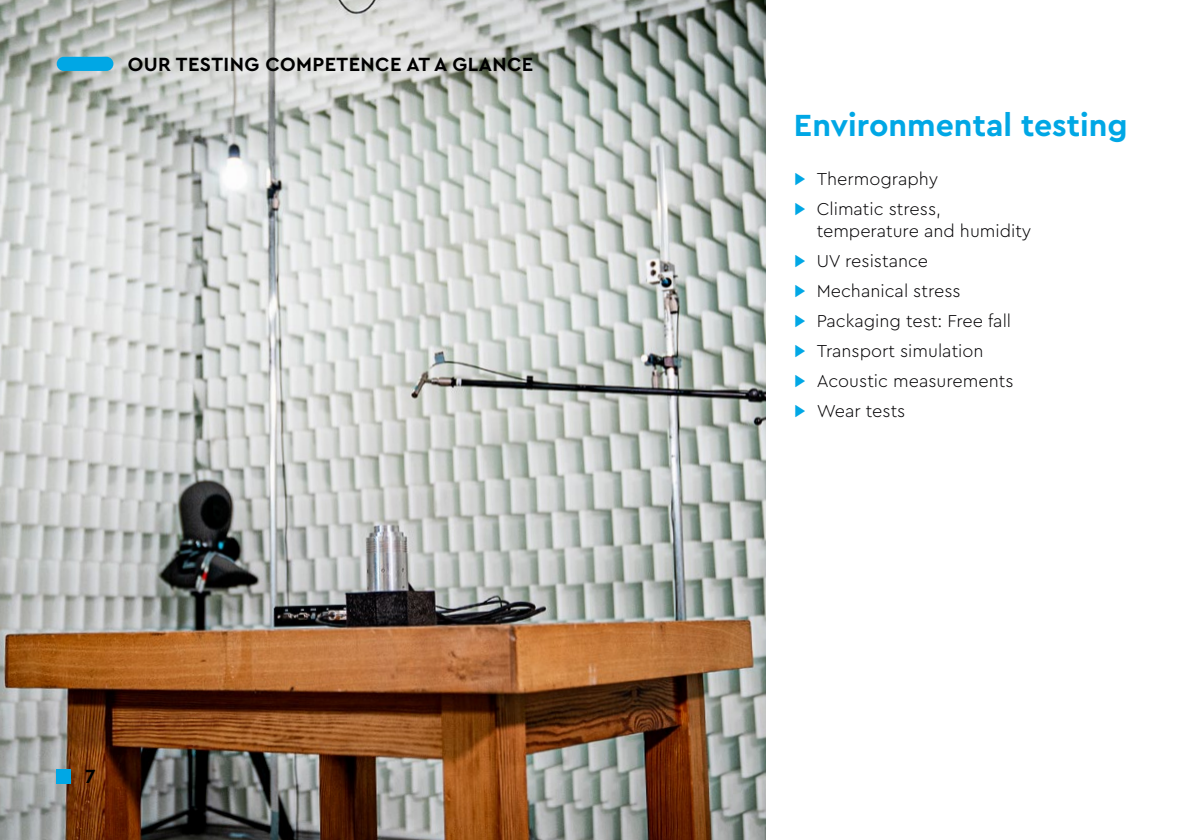
<style>
.page{position:relative;width:1191px;height:840px;background:#fff}
.page>*{position:absolute;margin:0;border:0;box-sizing:border-box;transform-origin:0 0}
.t1{font:700 32px "TQPRO";color:#00a7e5}
.t2{font:700 20px "TQPRO";letter-spacing:.02em;color:#000}
.t3{font:300 18px/30px "TQPRO";color:#020103}
.s1{color:#00a7e5}
</style>
<div class="page">
<img style="left:0;top:0;width:765px;height:839px">
<div style="left:57px;top:768px;width:14px;height:14px;background:#00a7e5"></div>
<div style="left:57px;top:57px;width:56px;height:14px;background:#00a7e5;border-radius:7px"></div>
<p class="t2" style="left:128px;top:51px;width:407px">OUR TESTING COMPETENCE AT A GLANCE</p>
<p class="t2" style="left:85px;top:762px;width:12px">7</p>
<h1 class="t1" style="left:794px;top:104px;width:335px">Environmental testing</h1>
<p class="t3" style="left:794px;top:163px;width:149px"><span class="s1">▶</span> Thermography <span class="s1">▶</span> Climatic stress,</p>
<p class="t3" style="left:794px;top:215px;width:239px;text-indent:23px">temperature and humidity <span class="s1">▶</span> UV resistance<br><span class="s1">▶</span> Mechanical stress<br><span class="s1">▶</span> Packaging test: Free fall<br><span class="s1">▶</span> Transport simulation<br><span class="s1">▶</span> Acoustic measurements<br><span class="s1">▶</span> Wear tests</p>
</div>
